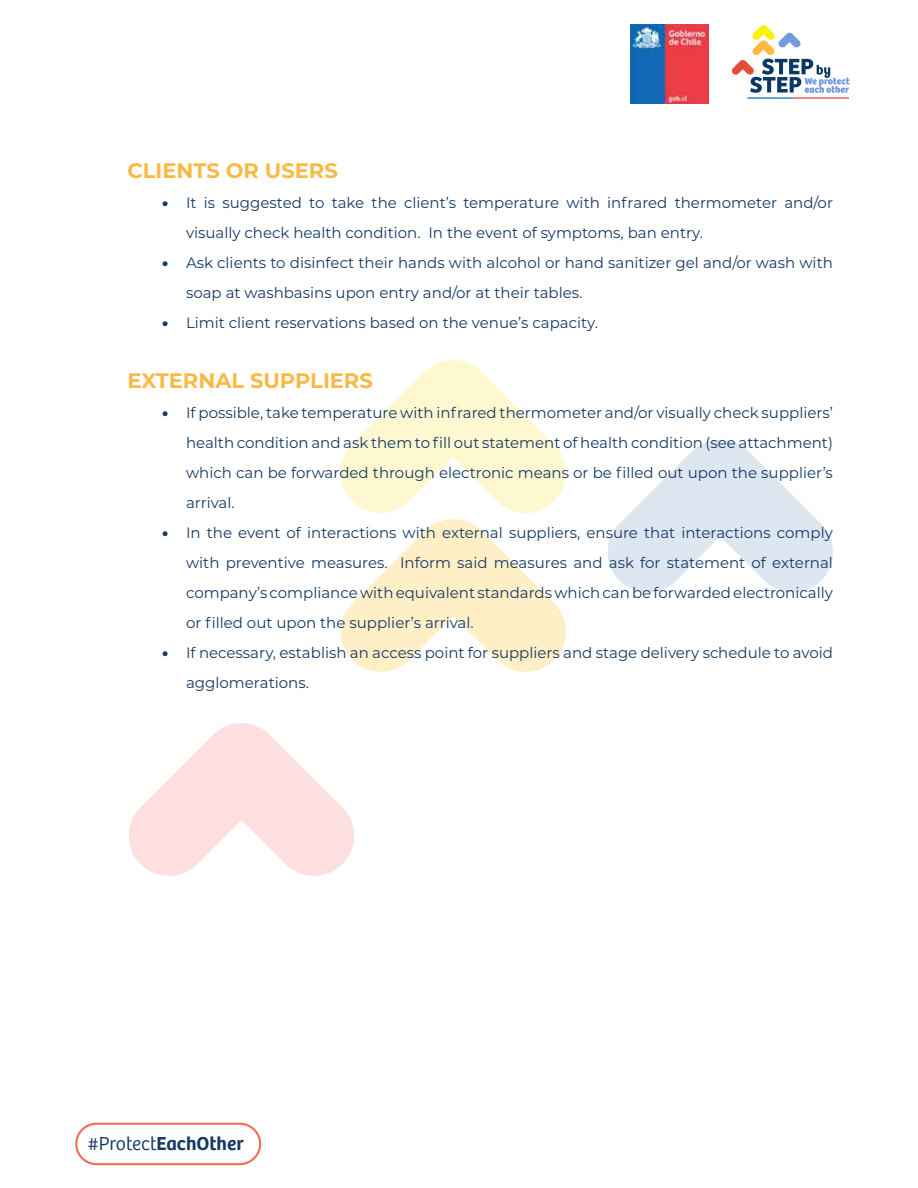
<style>
.page{position:relative;width:918px;height:1188px;background:#fff}
.page>*{position:absolute;margin:0;border:0;box-sizing:border-box;transform-origin:0 0}
.t1{font:700 21px "Montserrat";color:#fab945}
.t2{font:600 19.5px "Bree";color:#163a63}
.t3{font:15px/30px "Montserrat";color:#163a63}
.s1{font-weight:900}
.s2{font-weight:300}
</style>
<div class="page">
<svg style="left:75px;top:1123px;width:186px;height:42px"></svg>
<img style="left:630px;top:24px;width:79px;height:80px">
<svg style="left:732px;top:25px;width:118px;height:74px"></svg>
<svg style="left:340px;top:360px;width:226px;height:312px"></svg>
<svg style="left:608px;top:439px;width:225px;height:154px"></svg>
<svg style="left:129px;top:723px;width:225px;height:153px"></svg>
<h1 class="t1" style="left:128px;top:155px;width:212px">CLIENTS OR USERS</h1>
<p class="t3" style="left:186px;top:187px;width:648px;text-indent:-24px"><span class="s1">•</span> It is suggested to take the client’s temperature with infrared thermometer and/or visually check health condition. In the event of symptoms, ban entry.</p>
<p class="t3" style="left:186px;top:247px;width:648px;text-indent:-24px"><span class="s1">•</span> Ask clients to disinfect their hands with alcohol or hand sanitizer gel and/or wash with soap at washbasins upon entry and/or at their tables.</p>
<p class="t3" style="left:162px;top:307px;width:437px"><span class="s1">•</span> Limit client reservations based on the venue’s capacity.</p>
<h1 class="t1" style="left:128px;top:365px;width:247px">EXTERNAL SUPPLIERS</h1>
<p class="t3" style="left:186px;top:397px;width:648px;text-align:justify;text-indent:-24px"><span class="s1">•</span> If possible, take temperature with infrared thermometer and/or visually check suppliers’ health condition and ask them to fill out statement of health condition (see attachment) which can be forwarded through electronic means or be filled out upon the supplier’s arrival.</p>
<p class="t3" style="left:186px;top:517px;width:648px;text-align:justify;text-indent:-24px"><span class="s1">•</span> In the event of interactions with external suppliers, ensure that interactions comply with preventive measures. Inform said measures and ask for statement of external company’s compliance with equivalent standards which can be forwarded electronically or filled out upon the supplier’s arrival.</p>
<p class="t3" style="left:186px;top:637px;width:648px;text-indent:-24px"><span class="s1">•</span> If necessary, establish an access point for suppliers and stage delivery schedule to avoid agglomerations.</p>
<h2 class="t2" style="left:88px;top:1128px;width:157px"><span class="s2">#Protect</span>EachOther</h2>
</div>
